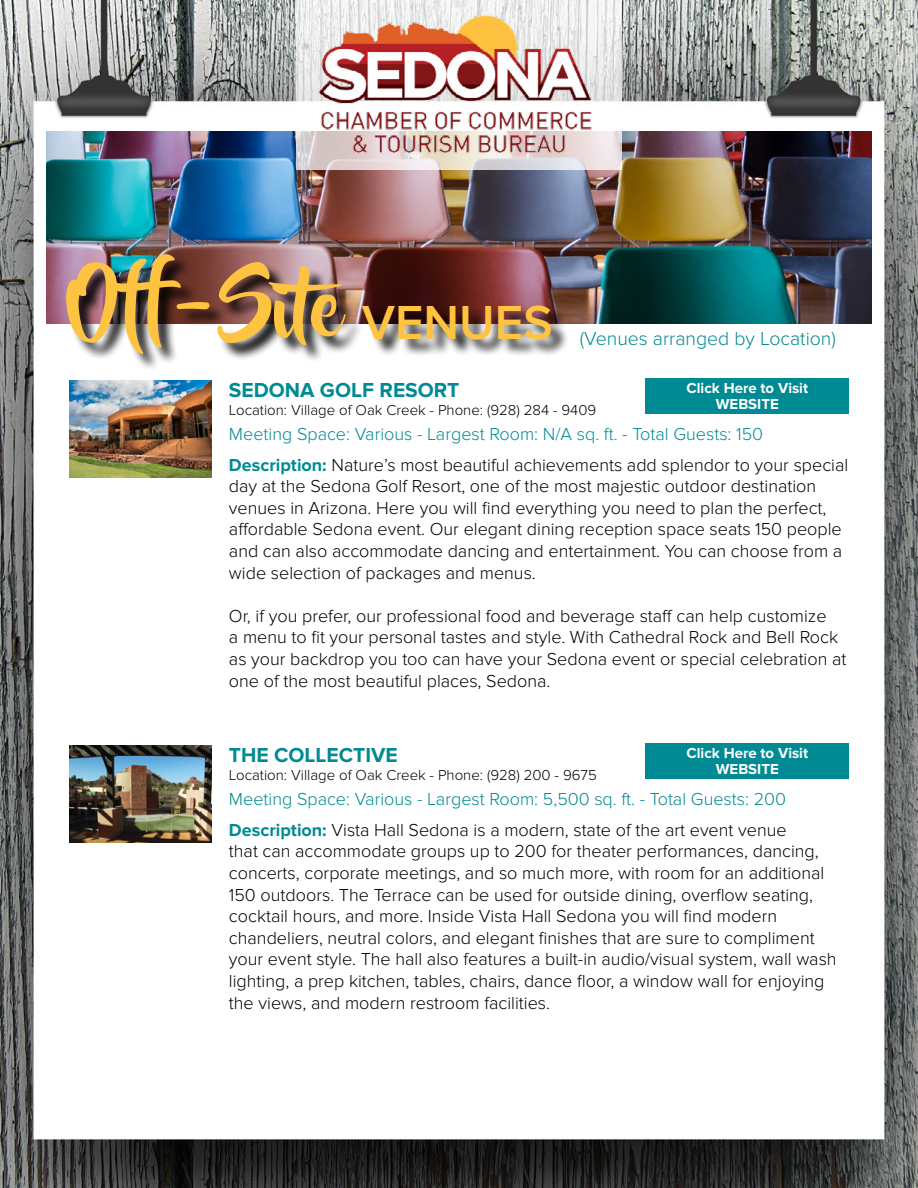
<style>
.page{position:relative;width:918px;height:1188px;background:#fff}
.page>*{position:absolute;margin:0;border:0;box-sizing:border-box;transform-origin:0 0}
.t1{font:78px "Beyond The Mountains";color:#fec340}
.t2{font:700 21px "Proxima Nova";color:#008a93}
.t3{font:300 19.5px "Proxima Nova";color:#008a93}
.t4{font:300 18px/21.6px "Proxima Nova";color:#000}
.t5{font:300 18px/30.6px "Proxima Nova";color:#008a93}
.t6{font:300 15px "Proxima Nova";color:#000}
.t7{font:700 15px/16.5px "Proxima Nova";color:#fff;text-align:center}
.s1{font-family:"Proxima Nova";font-weight:600;font-size:49.5px}
.s2{font-weight:700}
.s3{color:#000}
</style>
<div class="page">
<img style="left:0;top:0;width:918px;height:1188px">
<img style="left:69px;top:745px;width:143px;height:98px">
<div style="left:646px;top:743px;width:203px;height:36px;background:#008a93"></div>
<img style="left:69px;top:380px;width:143px;height:97px">
<div style="left:646px;top:378px;width:203px;height:36px;background:#008a93"></div>
<img style="left:46px;top:131px;width:826px;height:193px">
<div style="left:67px;top:255px;width:502px;height:117px;background:#000;opacity:.9"></div>
<img style="left:296px;top:1px;width:326px;height:169px">
<h1 class="t1" style="left:68px;top:266px;width:486px">Off-Site <span class="s1">VENUES</span></h1>
<p class="t3" style="left:580px;top:327px;width:258px">(Venues arranged by Location)</p>
<p class="t7" style="left:687px;top:380px;width:123px">Click Here to Visit<br>WEBSITE</p>
<p class="t2" style="left:229px;top:378px;width:232px">SEDONA GOLF RESORT</p>
<p class="t6" style="left:229px;top:401px;width:369px">Location: Village of Oak Creek - Phone: (928) 284 - 9409</p>
<p class="t5" style="left:229px;top:419px;width:621px">Meeting Space: Various - Largest Room: N/A sq. ft. - Total Guests: 150<br><span class="s2">Description:</span> <span class="s3">Nature’s most beautiful achievements add splendor to your special</span></p>
<p class="t4" style="left:229px;top:476px;width:615px">day at the Sedona Golf Resort, one of the most majestic outdoor destination venues in Arizona. Here you will find everything you need to plan the perfect, affordable Sedona event. Our elegant dining reception space seats 150 people and can also accommodate dancing and entertainment. You can choose from a wide selection of packages and menus.</p>
<p class="t4" style="left:229px;top:605px;width:619px">Or, if you prefer, our professional food and beverage staff can help customize<br>a menu to fit your personal tastes and style. With Cathedral Rock and Bell Rock as your backdrop you too can have your Sedona event or special celebration at one of the most beautiful places, Sedona.</p>
<p class="t7" style="left:687px;top:745px;width:123px">Click Here to Visit<br>WEBSITE</p>
<p class="t2" style="left:229px;top:743px;width:170px">THE COLLECTIVE</p>
<p class="t6" style="left:229px;top:766px;width:369px">Location: Village of Oak Creek - Phone: (928) 200 - 9675</p>
<p class="t5" style="left:229px;top:784px;width:559px">Meeting Space: Various - Largest Room: 5,500 sq. ft. - Total Guests: 200<br><span class="s2">Description:</span> <span class="s3">Vista Hall Sedona is a modern, state of the art event venue</span></p>
<p class="t4" style="left:229px;top:841px;width:609px">that can accommodate groups up to 200 for theater performances, dancing, concerts, corporate meetings, and so much more, with room for an additional 150 outdoors. The Terrace can be used for outside dining, overflow seating, cocktail hours, and more. Inside Vista Hall Sedona you will find modern chandeliers, neutral colors, and elegant finishes that are sure to compliment your event style. The hall also features a built-in audio/visual system, wall wash lighting, a prep kitchen, tables, chairs, dance floor, a window wall for enjoying the views, and modern restroom facilities.</p>
</div>
